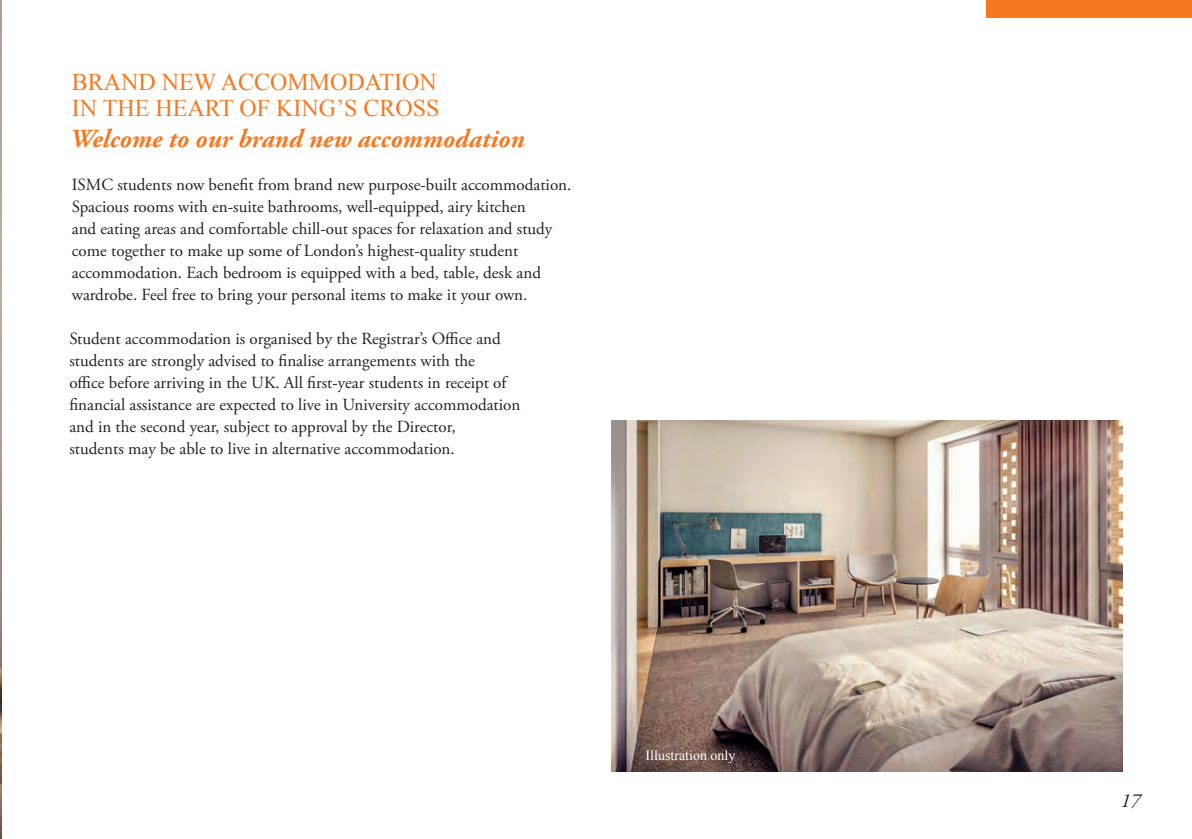
<style>
.page{position:relative;width:1192px;height:839px;background:#fff}
.page>*{position:absolute;margin:0;border:0;box-sizing:border-box;transform-origin:0 0}
.t1{font:italic 700 26px "Adobe Garamond Pro";color:#f47921}
.t2{font:24px/26px "Times New Roman";color:#f47921}
.t3{font:italic 20px "Adobe Garamond Pro";color:#231f20}
.t4{font:17px/22px "Adobe Garamond Pro";color:#231f20}
.t5{font:14px "Times New Roman";color:#fff}
</style>
<div class="page">
<img style="left:0;top:2px;width:1px;height:836px">
<img style="left:611px;top:420px;width:511px;height:352px">
<div style="left:985px;top:0;width:207px;height:18px;background:#f47921"></div>
<p class="t2" style="left:72px;top:69px;width:369px">BRAND NEW ACCOMMODATION<br>IN THE HEART OF KING’S CROSS</p>
<p class="t1" style="left:69px;top:124px;width:456px">Welcome to our brand new accommodation</p>
<p class="t4" style="left:72px;top:175px;width:501px">ISMC students now benefit from brand new purpose-built accommodation.<br>Spacious rooms with en-suite bathrooms, well-equipped, airy kitchen<br>and eating areas and comfortable chill-out spaces for relaxation and study come together to make up some of London’s highest-quality student accommodation. Each bedroom is equipped with a bed, table, desk and wardrobe. Feel free to bring your personal items to make it your own.</p>
<p class="t4" style="left:69px;top:329px;width:452px">Student accommodation is organised by the Registrar’s Office and students are strongly advised to finalise arrangements with the<br>office before arriving in the UK. All first-year students in receipt of financial assistance are expected to live in University accommodation and in the second year, subject to approval by the Director,<br>students may be able to live in alternative accommodation.</p>
<p class="t5" style="left:645px;top:746px;width:91px">Illustration only</p>
<p class="t3" style="left:1120px;top:789px;width:21px">17</p>
</div>
